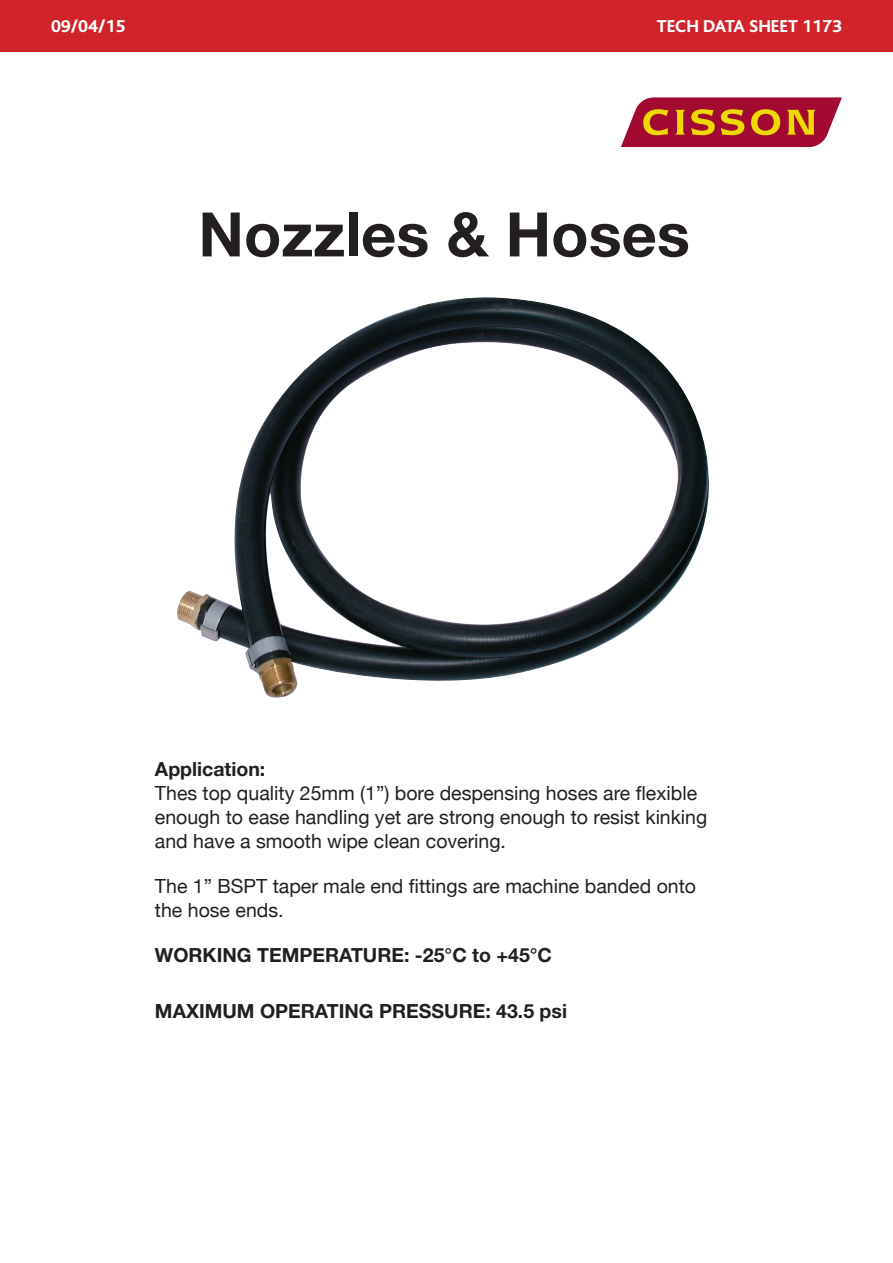
<style>
.page{position:relative;width:893px;height:1263px;background:#fff}
.page>*{position:absolute;margin:0;border:0;box-sizing:border-box;transform-origin:0 0}
.t1{font:700 61.5px "Helvetica Neue";color:#231f20}
.t2{font:19.5px/24px "Helvetica Neue";color:#231f20}
.t3{font:700 19.5px "Helvetica Neue";color:#231f20}
.t4{font:800 18px "Bliss";color:#fff}
.s1{font-weight:700}
</style>
<div class="page">
<div style="left:0;top:0;width:893px;height:51px;background:#d1232a"></div>
<img style="left:177px;top:297px;width:532px;height:401px">
<svg style="left:621px;top:97px;width:221px;height:50px;background:#b9483e"></svg>
<p class="t4" style="left:51px;top:17px;width:76px">09/04/15</p>
<p class="t4" style="left:657px;top:16px;width:187px">TECH DATA SHEET 1173</p>
<p class="t1" style="left:198px;top:196px;width:493px">Nozzles &amp; Hoses</p>
<p class="t2" style="left:155px;top:758px;width:554px"><span class="s1">Application:<br></span>Thes top quality 25mm (1”) bore despensing hoses are flexible enough to ease handling yet are strong enough to resist kinking and have a smooth wipe clean covering.</p>
<p class="t2" style="left:155px;top:875px;width:543px">The 1” BSPT taper male end fittings are machine banded onto the hose ends.</p>
<p class="t3" style="left:155px;top:943px;width:399px">WORKING TEMPERATURE: -25°C to +45°C</p>
<p class="t3" style="left:155px;top:998px;width:414px">MAXIMUM OPERATING PRESSURE: 43.5 psi</p>
</div>
